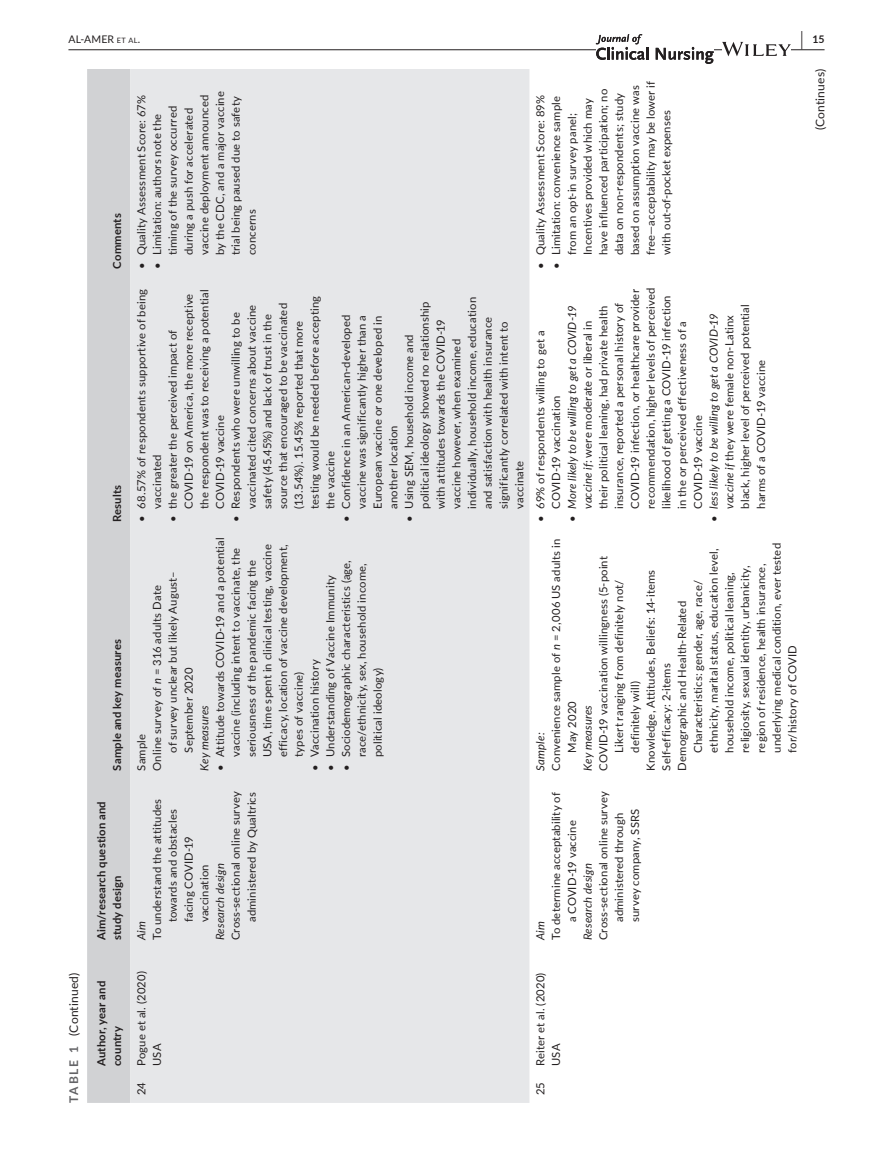
<style>
.page{position:relative;width:893px;height:1174px;background:#fff}
.page>*{position:absolute;margin:0;border:0;box-sizing:border-box;transform-origin:0 0}
.t1{font:12px "Lato";letter-spacing:.015em;color:#231f20}
.t2{font:11.25px/15.8px "Lato";letter-spacing:.015em;color:#231f20}
.t3{font:700 11.25px/15.8px "Lato";letter-spacing:.02em;color:#231f20}
.t4{font:italic 11.25px "Lato";letter-spacing:.015em;color:#231f20}
.t5{font:10.5px "Lato";letter-spacing:.02em;color:#231f20}
.t6{font:700 10.5px "Lato";color:#231f20}
.s1{font-size:7.35px}
.s2{font-size:19.5px}
.s3{font-weight:700;color:#636366}
.s4{font-style:italic}
</style>
<div class="page">
<hr style="left:68px;top:49px;width:756px;height:1px;background:#231f20">
<div style="left:596px;top:34px;width:118px;height:30px;background:#fff"></div>
<svg style="left:596px;top:34px;width:52px;height:26px"></svg>
<svg style="left:656px;top:47px;width:58px;height:17px"></svg>
<svg style="left:722px;top:42px;width:69px;height:14px"></svg>
<div style="left:87px;top:69px;width:43px;height:1033px;background:#d1d2d4"></div>
<div style="left:130px;top:69px;width:399px;height:1033px;background:#e6e7e9"></div>
<p class="t5" style="left:68px;top:31px;width:73px">AL-AMER <span class="s1">et al</span>.</p>
<p class="t6" style="left:801px;top:31px;width:25px"><span class="s2">|</span> 15</p>
<p class="t1" style="left:65px;top:1102px;width:132px;rotate:-90deg"><span class="s3">TABLE 1</span> (Continued)</p>
<p class="t3" style="left:109px;top:269px;width:57px;rotate:-90deg">Comments</p>
<p class="t3" style="left:109px;top:522px;width:39px;rotate:-90deg">Results</p>
<p class="t3" style="left:109px;top:770px;width:133px;rotate:-90deg">Sample and key measures</p>
<p class="t3" style="left:93px;top:940px;width:141px;rotate:-90deg">Aim/research question and study design</p>
<p class="t3" style="left:93px;top:1066px;width:87px;rotate:-90deg">Author, year and country</p>
<p class="t2" style="left:133px;top:269px;width:175px;rotate:-90deg">• Quality Assessment Score: 67%</p>
<p class="t2" style="left:149px;top:255px;width:166px;text-indent:-13px;rotate:-90deg">• Limitation: authors note the timing of the survey occurred during a push for accelerated vaccine deployment announced by the CDC, and a major vaccine trial being paused due to safety concerns</p>
<p class="t2" style="left:133px;top:509px;width:221px;text-indent:-14px;rotate:-90deg">• 68.57% of respondents supportive of being vaccinated</p>
<p class="t2" style="left:164px;top:509px;width:221px;text-indent:-14px;rotate:-90deg">• the greater the perceived impact of COVID-19 on America, the more receptive the respondent was to receiving a potential COVID-19 vaccine</p>
<p class="t2" style="left:227px;top:509px;width:214px;text-indent:-14px;rotate:-90deg">• Respondents who were unwilling to be vaccinated cited concerns about vaccine safety (45.45%) and lack of trust in the source that encouraged to be vaccinated (13.54%). 15.45% reported that more testing would be needed before accepting the vaccine</p>
<p class="t2" style="left:401px;top:509px;width:213px;text-indent:-14px;rotate:-90deg">• Using SEM, household income and political ideology showed no relationship with attitudes towards the COVID-19 vaccine however, when examined individually, household income, education and satisfaction with health insurance significantly correlated with intent to vaccinate</p>
<p class="t2" style="left:338px;top:509px;width:196px;text-align:justify;text-indent:-14px;rotate:-90deg">• Confidence in an American-developed vaccine was significantly higher than a European vaccine or one developed in another location</p>
<p class="t2" style="left:212px;top:757px;width:221px;text-indent:-14px;rotate:-90deg">• Attitude towards COVID-19 and a potential vaccine (including intent to vaccinate, the seriousness of the pandemic facing the USA, time spent in clinical testing, vaccine efficacy, location of vaccine development, types of vaccine)</p>
<p class="t2" style="left:338px;top:757px;width:199px;text-indent:-14px;rotate:-90deg">• Sociodemographic characteristics (age, race/ethnicity, sex, household income, political ideology)</p>
<p class="t2" style="left:164px;top:752px;width:182px;rotate:-90deg">of survey unclear but likely August–</p>
<p class="t2" style="left:322px;top:770px;width:197px;rotate:-90deg">• Understanding of Vaccine Immunity</p>
<p class="t2" style="left:149px;top:770px;width:187px;rotate:-90deg">Online survey of <span class="s4">n</span> = 316 adults Date</p>
<p class="t2" style="left:306px;top:770px;width:113px;rotate:-90deg">• Vaccination history</p>
<p class="t2" style="left:180px;top:752px;width:86px;rotate:-90deg">September 2020</p>
<p class="t4" style="left:196px;top:770px;width:67px;rotate:-90deg">Key measures</p>
<p class="t2" style="left:133px;top:770px;width:38px;rotate:-90deg">Sample</p>
<p class="t2" style="left:227px;top:940px;width:150px;text-align:right;rotate:-90deg">Cross-sectional online survey administered by Qualtrics</p>
<p class="t2" style="left:149px;top:922px;width:125px;text-indent:-18px;rotate:-90deg">To understand the attitudes towards and obstacles facing COVID-19 vaccination</p>
<p class="t4" style="left:212px;top:940px;width:78px;rotate:-90deg">Research design</p>
<p class="t4" style="left:133px;top:940px;width:20px;rotate:-90deg">Aim</p>
<p class="t2" style="left:548px;top:255px;width:176px;text-indent:-14px;rotate:-90deg">• Limitation: convenience sample from an opt-in survey panel;<br>Incentives provided which may have influenced participation; no data on non-respondents; study based on assumption vaccine was free—acceptability may be lower if with out-of-pocket expenses</p>
<p class="t1" style="left:812px;top:130px;width:63px;rotate:-90deg">(Continues)</p>
<p class="t2" style="left:532px;top:269px;width:175px;rotate:-90deg">• Quality Assessment Score: 89%</p>
<p class="t2" style="left:564px;top:509px;width:223px;text-indent:-14px;rotate:-90deg">• <span class="s4">More likely to be willing to get a COVID</span>-<span class="s4">19 vaccine if</span>: were moderate or liberal in<br>their political leaning, had private health insurance, reported a personal history of COVID-19 infection, or healthcare provider recommendation, higher levels of perceived likelihood of getting a COVID-19 infection in the or perceived effectiveness of a COVID-19 vaccine</p>
<p class="t2" style="left:705px;top:509px;width:206px;text-indent:-14px;rotate:-90deg">• <span class="s4">less likely to be willing to get a COVID</span>-<span class="s4">19 vaccine if</span> they were female non-Latinx black, higher level of perceived potential harms of a COVID-19 vaccine</p>
<p class="t2" style="left:532px;top:509px;width:179px;text-indent:-14px;rotate:-90deg">• 69% of respondents willing to get a<br>COVID-19 vaccination</p>
<p class="t2" style="left:548px;top:770px;width:234px;rotate:-90deg">Convenience sample of <span class="s4">n</span> = 2,006 US adults in</p>
<p class="t2" style="left:768px;top:752px;width:211px;rotate:-90deg">underlying medical condition, ever tested</p>
<p class="t2" style="left:705px;top:752px;width:206px;rotate:-90deg">ethnicity, marital status, education level,</p>
<p class="t2" style="left:595px;top:770px;width:216px;rotate:-90deg">COVID-19 vaccination willingness (5-point</p>
<p class="t2" style="left:721px;top:752px;width:182px;rotate:-90deg">household income, political leaning,</p>
<p class="t2" style="left:737px;top:752px;width:188px;rotate:-90deg">religiosity, sexual identity, urbanicity,</p>
<p class="t2" style="left:753px;top:752px;width:190px;rotate:-90deg">region of residence, health insurance,</p>
<p class="t2" style="left:642px;top:771px;width:202px;rotate:-90deg">Knowledge, Attitudes, Beliefs: 14-items</p>
<p class="t2" style="left:611px;top:753px;width:175px;rotate:-90deg">Likert ranging from definitely not/</p>
<p class="t2" style="left:690px;top:752px;width:174px;rotate:-90deg">Characteristics: gender, age, race/</p>
<p class="t2" style="left:674px;top:770px;width:171px;rotate:-90deg">Demographic and Health-Related</p>
<p class="t2" style="left:784px;top:752px;width:109px;rotate:-90deg">for/history of COVID</p>
<p class="t2" style="left:658px;top:771px;width:109px;rotate:-90deg">Self-efficacy: 2-items</p>
<p class="t2" style="left:627px;top:753px;width:73px;rotate:-90deg">definitely will)</p>
<p class="t2" style="left:564px;top:752px;width:53px;rotate:-90deg">May 2020</p>
<p class="t4" style="left:580px;top:770px;width:67px;rotate:-90deg">Key measures</p>
<p class="t4" style="left:532px;top:770px;width:40px;rotate:-90deg">Sample:</p>
<p class="t2" style="left:595px;top:940px;width:150px;text-align:center;rotate:-90deg">Cross-sectional online survey administered through<br>survey company, SSRS</p>
<p class="t2" style="left:548px;top:922px;width:132px;text-indent:-18px;rotate:-90deg">To determine acceptability of a COVID-19 vaccine</p>
<p class="t4" style="left:580px;top:940px;width:78px;rotate:-90deg">Research design</p>
<p class="t4" style="left:532px;top:940px;width:20px;rotate:-90deg">Aim</p>
<p class="t2" style="left:133px;top:1066px;width:96px;rotate:-90deg">Pogue et al. (2020)<br>USA</p>
<p class="t2" style="left:133px;top:1095px;width:14px;rotate:-90deg">24</p>
<p class="t2" style="left:532px;top:1066px;width:95px;rotate:-90deg">Reiter et al. (2020)<br>USA</p>
<p class="t2" style="left:532px;top:1095px;width:15px;rotate:-90deg">25</p>
</div>
